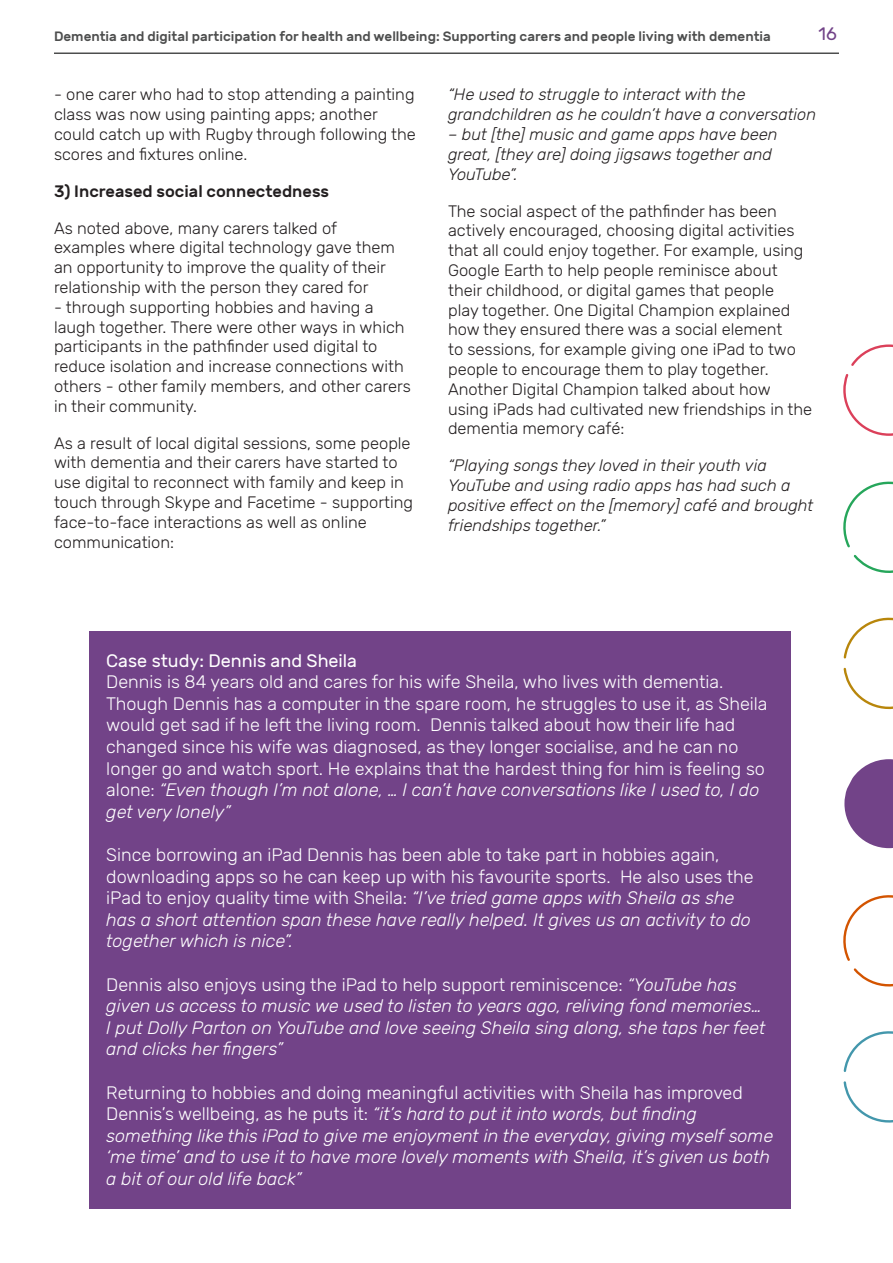
<style>
.page{position:relative;width:893px;height:1263px;background:#fff}
.page>*{position:absolute;margin:0;border:0;box-sizing:border-box;transform-origin:0 0}
.t1{font:300 18px/21.6px "Rubik";color:#fff}
.t2{font:italic 300 18px/21.6px "Rubik";color:#fff}
.t3{font:18px "Rubik";color:#fff}
.t4{font:18px "Rubik";color:#724388}
.t5{font:300 16.5px/19.8px "Rubik";color:#231f20}
.t6{font:italic 300 16.5px/19.8px "Rubik";color:#231f20}
.t7{font:500 16.5px "Rubik";color:#231f20}
.t8{font:500 13.5px "Rubik";color:#4d4e4e}
.s1{font-style:italic}
.s2{font-style:normal}
</style>
<div class="page">
<svg style="left:843px;top:344px;width:50px;height:92px"></svg>
<svg style="left:844px;top:759px;width:49px;height:89px"></svg>
<svg style="left:843px;top:481px;width:50px;height:92px"></svg>
<svg style="left:843px;top:895px;width:50px;height:92px"></svg>
<svg style="left:843px;top:617px;width:50px;height:93px"></svg>
<svg style="left:843px;top:1031px;width:50px;height:92px"></svg>
<hr style="left:54px;top:52px;width:785px;height:2px;background:#4d4e4e">
<div style="left:89px;top:631px;width:702px;height:578px;background:#724388"></div>
<p class="t8" style="left:54px;top:29px;width:718px">Dementia and digital participation for health and wellbeing: Supporting carers and people living with dementia</p>
<p class="t4" style="left:819px;top:24px;width:20px">16</p>
<p class="t5" style="left:54px;top:85px;width:363px">- one carer who had to stop attending a painting class was now using painting apps; another could catch up with Rugby through following the scores and fixtures online.</p>
<p class="t7" style="left:54px;top:182px;width:277px">3) Increased social connectedness</p>
<p class="t5" style="left:54px;top:218px;width:342px">As noted above, many carers talked of examples where digital technology gave them an opportunity to improve the quality of their relationship with the person they cared for</p>
<p class="t5" style="left:54px;top:298px;width:358px">- through supporting hobbies and having a laugh together. There were other ways in which participants in the pathfinder used digital to reduce isolation and increase connections with others - other family members, and other carers in their community.</p>
<p class="t5" style="left:54px;top:433px;width:360px">As a result of local digital sessions, some people with dementia and their carers have started to use digital to reconnect with family and keep in touch through Skype and Facetime - supporting face-to-face interactions as well as online communication:</p>
<p class="t6" style="left:448px;top:85px;width:370px">“He used to struggle to interact with the grandchildren as he couldn’t have a conversation</p>
<p class="t6" style="left:448px;top:125px;width:331px">– but [the] music and game apps have been great, [they are] doing jigsaws together and<br>YouTube”.</p>
<p class="t5" style="left:448px;top:201px;width:366px">The social aspect of the pathfinder has been actively encouraged, choosing digital activities that all could enjoy together. For example, using Google Earth to help people reminisce about their childhood, or digital games that people<br>play together. One Digital Champion explained how they ensured there was a social element<br>to sessions, for example giving one iPad to two people to encourage them to play together.<br>Another Digital Champion talked about how using iPads had cultivated new friendships in the dementia memory café:</p>
<p class="t6" style="left:448px;top:456px;width:367px">“Playing songs they loved in their youth via YouTube and using radio apps has had such a positive effect on the [memory] café and brought friendships together.”</p>
<p class="t3" style="left:106px;top:650px;width:252px">Case study: Dennis and Sheila</p>
<p class="t1" style="left:106px;top:672px;width:663px">Dennis is 84 years old and cares for his wife Sheila, who lives with dementia.<br>Though Dennis has a computer in the spare room, he struggles to use it, as Sheila would get sad if he left the living room. Dennis talked about how their life had changed since his wife was diagnosed, as they longer socialise, and he can no longer go and watch sport. He explains that the hardest thing for him is feeling so alone: <span class="s1">“Even though I’m not alone, … I can’t have conversations like I used to, I do get very lonely”</span></p>
<p class="t1" style="left:106px;top:844px;width:649px">Since borrowing an iPad Dennis has been able to take part in hobbies again, downloading apps so he can keep up with his favourite sports. He also uses the iPad to enjoy quality time with Sheila: <span class="s1">“I’ve tried game apps with Sheila as she has a short attention span these have really helped. It gives us an activity to do together which is nice”.</span></p>
<p class="t2" style="left:106px;top:974px;width:660px"><span class="s2">Dennis also enjoys using the iPad to help support reminiscence:</span> “YouTube has given us access to music we used to listen to years ago, reliving fond memories… I put Dolly Parton on YouTube and love seeing Sheila sing along, she taps her feet and clicks her fingers”</p>
<p class="t2" style="left:106px;top:1082px;width:668px"><span class="s2">Returning to hobbies and doing meaningful activities with Sheila has improved Dennis’s wellbeing, as he puts it:</span> “it’s hard to put it into words, but finding something like this iPad to give me enjoyment in the everyday, giving myself some ‘me time’ and to use it to have more lovely moments with Sheila, it’s given us both a bit of our old life back”</p>
</div>
